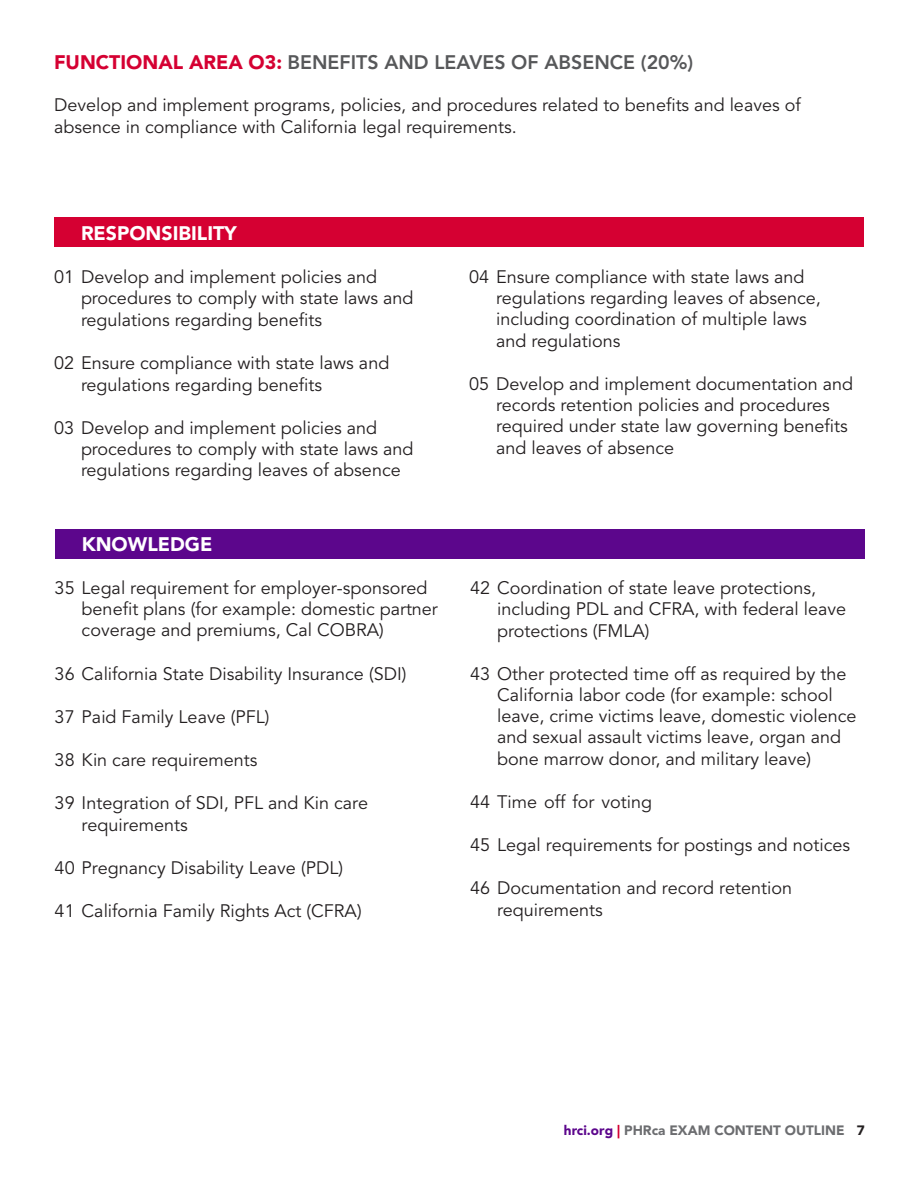
<style>
.page{position:relative;width:918px;height:1188px;background:#fff}
.page>*{position:absolute;margin:0;border:0;box-sizing:border-box;transform-origin:0 0}
.t1{font:800 19.5px "Avenir LT Std";color:#57585a}
.t2{font:900 19.5px "Avenir LT Std";color:#fff}
.t3{font:18px/21.8px "Avenir LT Std";color:#231f20}
.t4{font:900 13.5px "Avenir LT Std";color:#6c6d70}
.s1{font-weight:900;color:#d50032}
.s2{color:#5c068c}
.s3{color:#d50032}
.s4{color:#231f20}
</style>
<div class="page">
<div style="left:54px;top:217px;width:810px;height:29px;background:#d50032"></div>
<div style="left:55px;top:529px;width:810px;height:29px;background:#5c068c"></div>
<p class="t1" style="left:54px;top:50px;width:641px"><span class="s1">FUNCTIONAL AREA O3:</span> BENEFITS AND LEAVES OF ABSENCE (20%)</p>
<p class="t3" style="left:54px;top:95px;width:748px">Develop and implement programs, policies, and procedures related to benefits and leaves of</p>
<p class="t3" style="left:54px;top:116px;width:464px">absence in compliance with California legal requirements.</p>
<p class="t2" style="left:81px;top:221px;width:157px">RESPONSIBILITY</p>
<p class="t3" style="left:54px;top:267px;width:325px">01 Develop and implement policies and</p>
<p class="t3" style="left:81px;top:288px;width:334px">procedures to comply with state laws and</p>
<p class="t3" style="left:81px;top:309px;width:243px">regulations regarding benefits</p>
<p class="t3" style="left:54px;top:352px;width:337px">02 Ensure compliance with state laws and</p>
<p class="t3" style="left:81px;top:374px;width:243px">regulations regarding benefits</p>
<p class="t3" style="left:54px;top:417px;width:325px">03 Develop and implement policies and</p>
<p class="t3" style="left:81px;top:438px;width:334px">procedures to comply with state laws and</p>
<p class="t3" style="left:81px;top:460px;width:321px">regulations regarding leaves of absence</p>
<p class="t2" style="left:82px;top:532px;width:132px">KNOWLEDGE</p>
<p class="t3" style="left:55px;top:577px;width:374px">35 Legal requirement for employer-sponsored</p>
<p class="t3" style="left:82px;top:598px;width:358px">benefit plans (for example: domestic partner</p>
<p class="t3" style="left:82px;top:620px;width:304px">coverage and premiums, Cal COBRA)</p>
<p class="t3" style="left:55px;top:663px;width:353px">36 California State Disability Insurance (SDI)</p>
<p class="t3" style="left:55px;top:706px;width:216px">37 Paid Family Leave (PFL)</p>
<p class="t3" style="left:55px;top:749px;width:204px">38 Kin care requirements</p>
<p class="t3" style="left:82px;top:793px;width:288px;text-indent:-27px">39 Integration of SDI, PFL and Kin care requirements</p>
<p class="t3" style="left:55px;top:857px;width:290px">40 Pregnancy Disability Leave (PDL)</p>
<p class="t3" style="left:55px;top:901px;width:309px">41 California Family Rights Act (CFRA)</p>
<p class="t3" style="left:469px;top:267px;width:337px">04 Ensure compliance with state laws and</p>
<p class="t3" style="left:496px;top:288px;width:326px">regulations regarding leaves of absence,</p>
<p class="t3" style="left:496px;top:309px;width:312px">including coordination of multiple laws</p>
<p class="t3" style="left:496px;top:330px;width:126px">and regulations</p>
<p class="t3" style="left:469px;top:374px;width:386px">05 Develop and implement documentation and</p>
<p class="t3" style="left:496px;top:395px;width:335px">records retention policies and procedures</p>
<p class="t3" style="left:496px;top:416px;width:353px">required under state law governing benefits</p>
<p class="t3" style="left:496px;top:437px;width:180px">and leaves of absence</p>
<p class="t3" style="left:470px;top:578px;width:347px">42 Coordination of state leave protections,</p>
<p class="t3" style="left:497px;top:599px;width:351px">including PDL and CFRA, with federal leave</p>
<p class="t3" style="left:497px;top:620px;width:154px">protections (FMLA)</p>
<p class="t3" style="left:470px;top:663px;width:378px">43 Other protected time off as required by the</p>
<p class="t3" style="left:497px;top:684px;width:337px">California labor code (for example: school</p>
<p class="t3" style="left:497px;top:705px;width:361px">leave, crime victims leave, domestic violence</p>
<p class="t3" style="left:497px;top:726px;width:346px">and sexual assault victims leave, organ and</p>
<p class="t3" style="left:497px;top:748px;width:316px">bone marrow donor, and military leave)</p>
<p class="t3" style="left:470px;top:791px;width:183px">44 Time off for voting</p>
<p class="t3" style="left:470px;top:834px;width:381px">45 Legal requirements for postings and notices</p>
<p class="t3" style="left:470px;top:878px;width:323px">46 Documentation and record retention</p>
<p class="t3" style="left:497px;top:899px;width:107px">requirements</p>
<p class="t4" style="left:564px;top:1122px;width:302px"><span class="s2">hrci.org</span> <span class="s3">|</span> PHRca EXAM CONTENT OUTLINE <span class="s4">7</span></p>
</div>
